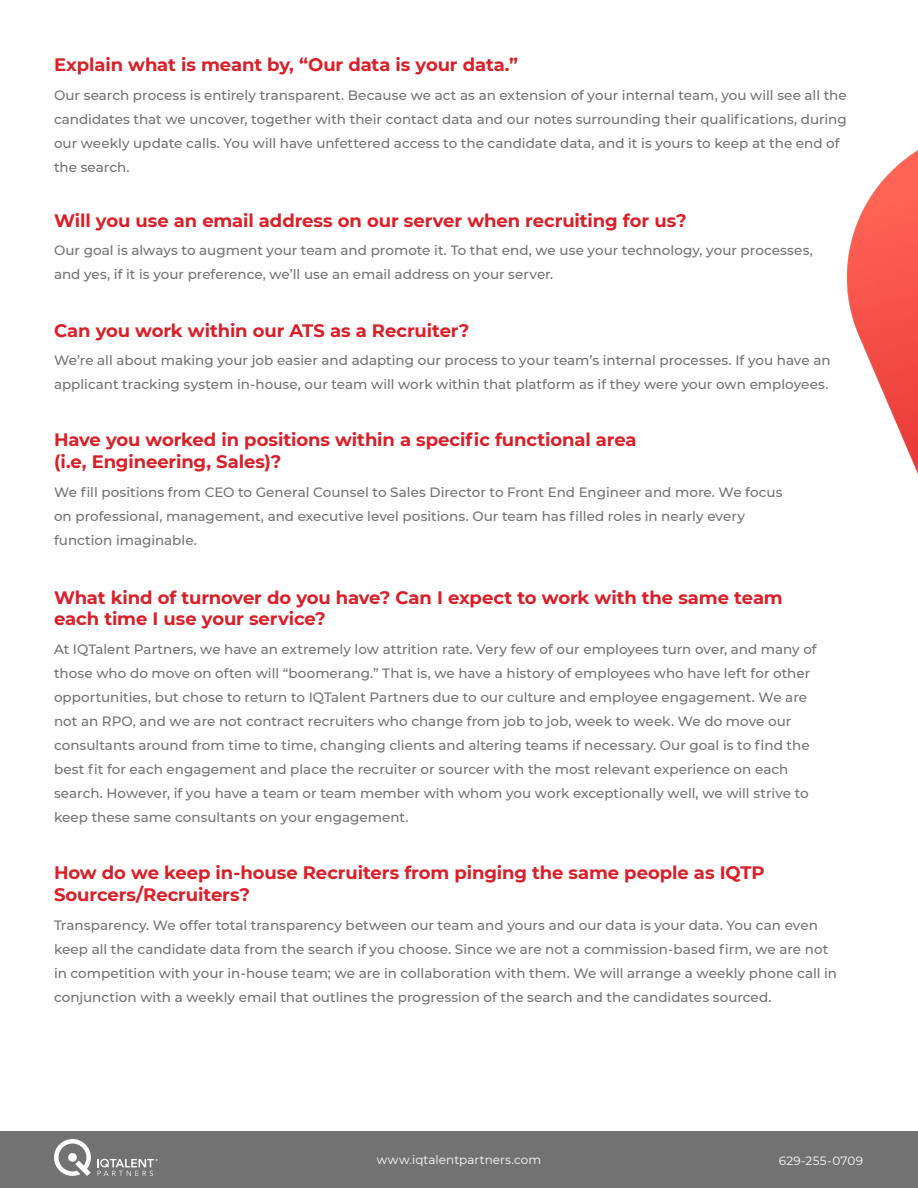
<style>
.page{position:relative;width:918px;height:1188px;background:#fff}
.page>*{position:absolute;margin:0;border:0;box-sizing:border-box;transform-origin:0 0}
.t1{font:700 18px/21.6px "Montserrat";letter-spacing:-.005em;color:#da1f28}
.t2{font:500 13.5px/24px "Montserrat";color:#727272}
.t3{font:12px "Montserrat";letter-spacing:.01em;color:#fff}
</style>
<div class="page">
<div style="left:0;top:1132px;width:918px;height:56px;background:#727272"></div>
<svg style="left:54px;top:1139px;width:37px;height:37px"></svg>
<svg style="left:97px;top:1159px;width:61px;height:17px"></svg>
<img style="left:848px;top:150px;width:70px;height:324px">
<h1 class="t1" style="left:54px;top:53px;width:466px">Explain what is meant by, “Our data is your data.”</h1>
<p class="t2" style="left:54px;top:82px;width:794px">Our search process is entirely transparent. Because we act as an extension of your internal team, you will see all the candidates that we uncover, together with their contact data and our notes surrounding their qualifications, during our weekly update calls. You will have unfettered access to the candidate data, and it is yours to keep at the end of the search.</p>
<h1 class="t1" style="left:54px;top:209px;width:634px">Will you use an email address on our server when recruiting for us?</h1>
<p class="t2" style="left:54px;top:238px;width:760px">Our goal is always to augment your team and promote it. To that end, we use your technology, your processes, and yes, if it is your preference, we’ll use an email address on your server.</p>
<h1 class="t1" style="left:54px;top:319px;width:417px">Can you work within our ATS as a Recruiter?</h1>
<p class="t2" style="left:54px;top:348px;width:778px">We’re all about making your job easier and adapting our process to your team’s internal processes. If you have an applicant tracking system in-house, our team will work within that platform as if they were your own employees.</p>
<h1 class="t1" style="left:54px;top:428px;width:584px">Have you worked in positions within a specific functional area (i.e, Engineering, Sales)?</h1>
<p class="t2" style="left:54px;top:480px;width:730px">We fill positions from CEO to General Counsel to Sales Director to Front End Engineer and more. We focus on professional, management, and executive level positions. Our team has filled roles in nearly every function imaginable.</p>
<h1 class="t1" style="left:54px;top:586px;width:730px">What kind of turnover do you have? Can I expect to work with the same team each time I use your service?</h1>
<p class="t2" style="left:54px;top:637px;width:764px">At IQTalent Partners, we have an extremely low attrition rate. Very few of our employees turn over, and many of those who do move on often will “boomerang.” That is, we have a history of employees who have left for other opportunities, but chose to return to IQTalent Partners due to our culture and employee engagement. We are not an RPO, and we are not contract recruiters who change from job to job, week to week. We do move our consultants around from time to time, changing clients and altering teams if necessary. Our goal is to find the best fit for each engagement and place the recruiter or sourcer with the most relevant experience on each search. However, if you have a team or team member with whom you work exceptionally well, we will strive to keep these same consultants on your engagement.</p>
<h1 class="t1" style="left:54px;top:861px;width:712px">How do we keep in-house Recruiters from pinging the same people as IQTP<br>Sourcers/Recruiters?</h1>
<p class="t2" style="left:54px;top:912px;width:785px">Transparency. We offer total transparency between our team and yours and our data is your data. You can even keep all the candidate data from the search if you choose. Since we are not a commission-based firm, we are not in competition with your in-house team; we are in collaboration with them. We will arrange a weekly phone call in conjunction with a weekly email that outlines the progression of the search and the candidates sourced.</p>
<p class="t3" style="left:377px;top:1151px;width:166px">www.iqtalentpartners.com</p>
<p class="t3" style="left:779px;top:1152px;width:86px">629-255-0709</p>
</div>
